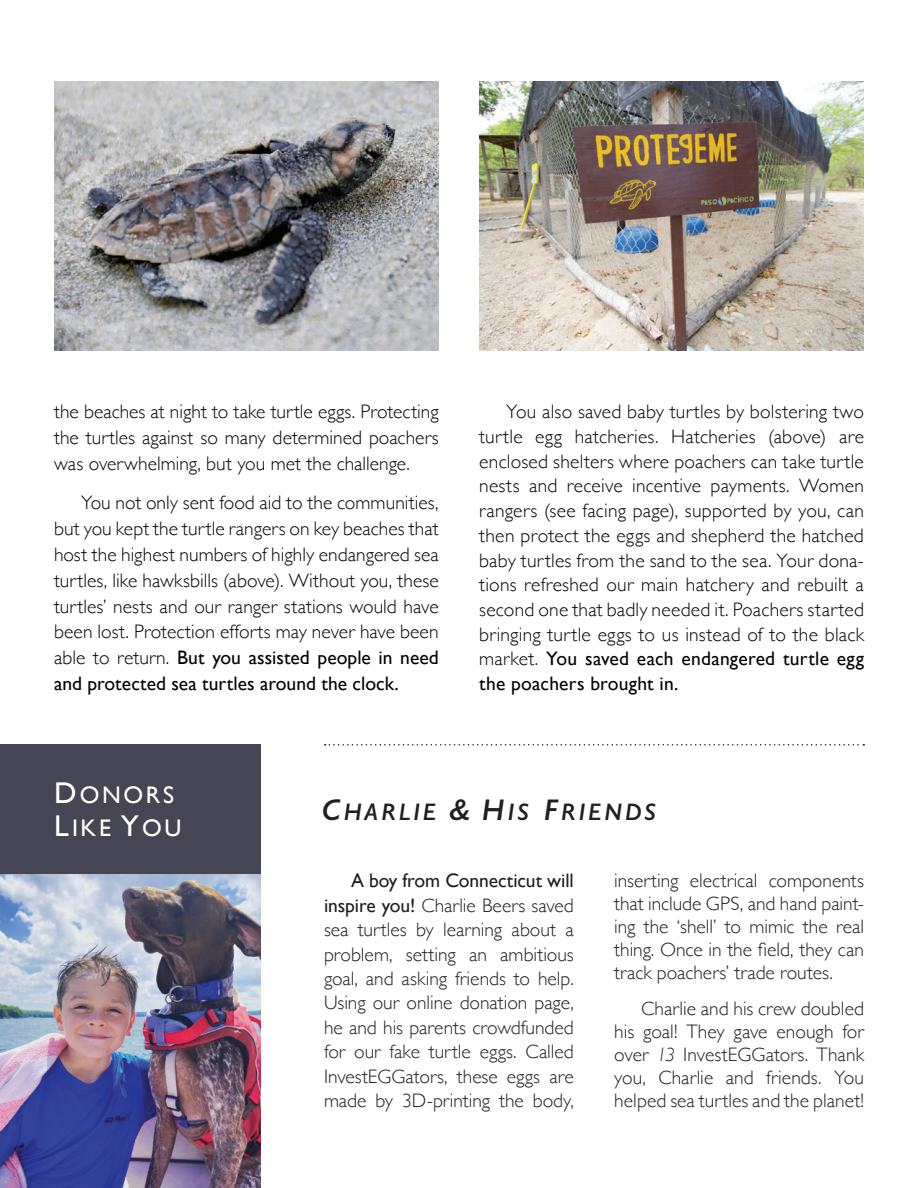
<style>
.page{position:relative;width:918px;height:1188px;background:#fff}
.page>*{position:absolute;margin:0;border:0;box-sizing:border-box;transform-origin:0 0}
.DONOR_SPOTLIGHT_head{font:italic 600 24px "Gill Sans";letter-spacing:.11em;color:#231f20}
.DONOR_SPOTLIGHT_head-2{font:24px/33px "Gill Sans";letter-spacing:.11em;color:#fff}
.Article_text_with_hy{font:300 19.5px/24.8px "Gill Sans";letter-spacing:.005em;color:#040503;text-align:justify}
.Donor_Spotlight_text{font:300 19.5px/24.5px "Gill Sans";color:#231f20;text-align:justify}
.s1{font-weight:400}
.s2{font-size:30px}
.s3{font-style:italic}
</style>
<div class="page">
<img style="left:0;top:874px;width:260px;height:314px">
<div style="left:0;top:744px;width:260px;height:130px;background:#464553"></div>
<svg style="left:325px;top:744px;width:539px;height:2px"></svg>
<img style="left:54px;top:81px;width:385px;height:270px">
<img style="left:479px;top:81px;width:385px;height:270px">
<p class="Article_text_with_hy" style="left:54px;top:398px;width:386px;line-height:25.8px">the beaches at night to take turtle eggs. Protecting the turtles against so many determined poachers was overwhelming, but you met the challenge.</p>
<p class="Article_text_with_hy" style="left:54px;top:489px;width:386px;line-height:25.8px;text-indent:27px">You not only sent food aid to the communities, but you kept the turtle rangers on key beaches that host the highest numbers of highly endangered sea turtles, like hawksbills (above). Without you, these turtles’ nests and our ranger stations would have been lost. Protection efforts may never have been able to return. <span class="s1">But you assisted people in need and protected sea turtles around the clock.</span></p>
<p class="Article_text_with_hy" style="left:479px;top:399px;width:386px;text-indent:27px">You also saved baby turtles by bolstering two turtle egg hatcheries. Hatcheries (above) are enclosed shelters where poachers can take turtle nests and receive incentive payments. Women rangers (see facing page), supported by you, can then protect the eggs and shepherd the hatched baby turtles from the sand to the sea. Your dona&shy;tions refreshed our main hatchery and rebuilt a second one that badly needed it. Poachers started bringing turtle eggs to us instead of to the black market. <span class="s1">You saved each endangered turtle egg the poachers brought in.</span></p>
<p class="DONOR_SPOTLIGHT_head-2" style="left:54px;top:778px;width:129px"><span class="s2">D</span>ONORS<br><span class="s2">L</span>IKE <span class="s2">Y</span>OU</p>
<p class="DONOR_SPOTLIGHT_head" style="left:322px;top:797px;width:336px"><span class="s2">C</span>HARLIE <span class="s2">&amp; H</span>IS <span class="s2">F</span>RIENDS</p>
<p class="Donor_Spotlight_text" style="left:324px;top:868px;width:251px;text-indent:27px"><span class="s1">A boy from Connecticut will inspire you!</span> Charlie Beers saved sea turtles by learning about a problem, setting an ambitious goal, and asking friends to help.<br>Using our online donation page, he and his parents crowdfunded for our fake turtle eggs. Called InvestEGGators, these eggs are made by 3D-printing the body,</p>
<p class="Donor_Spotlight_text" style="left:614px;top:869px;width:251px;line-height:23px">inserting electrical components that include GPS, and hand paint&shy;ing the ‘shell’ to mimic the real thing. Once in the field, they can track poachers’ trade routes.</p>
<p class="Donor_Spotlight_text" style="left:614px;top:997px;width:251px;line-height:23px;text-indent:27px">Charlie and his crew doubled his goal! They gave enough for over <span class="s3">13</span> InvestEGGators. Thank you, Charlie and friends. You helped sea turtles and the planet!</p>
</div>
